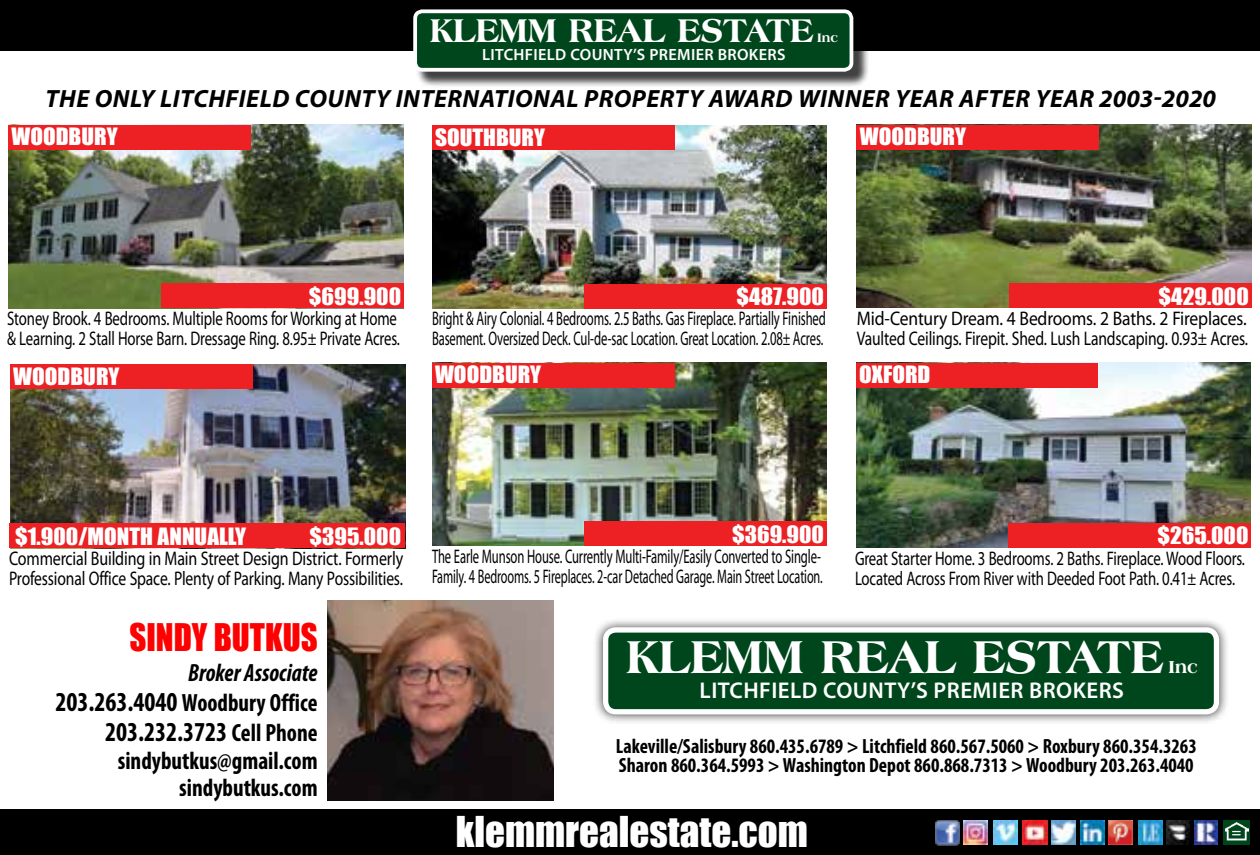
<style>
.page{position:relative;width:1260px;height:855px;background:#fff}
.page>*{position:absolute;margin:0;border:0;box-sizing:border-box;transform-origin:0 0}
.t1{font:800 48.75px "Americana BT";color:#fff;scale:.95 1}
.t2{font:39px "Impact";color:#fff}
.t3{font:800 35px "Americana BT";color:#fff;scale:.95 1}
.t4{font:35px "Impact";color:#f00;scale:.94 1}
.t5{font:700 condensed 27.5px "Myriad Pro";color:#000;scale:.94 1}
.t6{font:italic 700 25px "Myriad Pro";letter-spacing:.02em;color:#000}
.t7{font:italic 700 condensed 25px/30px "Myriad Pro";color:#000;text-align:right;scale:.94 1}
.t8{font:700 condensed 25px/27.5px "Myriad Pro";color:#000;text-align:right;scale:.94 1}
.t9{font:600 22.75px "Myriad Pro";letter-spacing:.02em;color:#fff}
.t10{font:22px "Impact";color:#fff;scale:1.06 1}
.t11{font:700 condensed 20.5px/18.5px "Myriad Pro";color:#000;scale:.96 1}
.t12{font:19.75px/19.8px "Myriad Pro";letter-spacing:-.01em;color:#000;scale:.64 1}
.t13{font:19.75px/19.8px "Myriad Pro";letter-spacing:-.01em;color:#000;scale:.75 1}
.t14{font:19.75px/19.8px "Myriad Pro";letter-spacing:-.01em;color:#000;scale:.81 1}
.t15{font:19.75px/19.8px "Myriad Pro";letter-spacing:-.01em;color:#000;scale:.89 1}
.t16{font:800 18.25px "Americana BT";color:#fff}
.t17{font:600 16.25px "Myriad Pro";letter-spacing:.02em;color:#fff}
.t18{font:800 13px "Americana BT";color:#fff}
.s1{font-style:normal;font-size:27.5px}
.s2{font-style:normal}
.s3{font-size:25px}
</style>
<div class="page">
<div style="left:0;top:0;width:1260px;height:51px;background:#000"></div>
<div style="left:416px;top:12px;width:453px;height:76px;background:#000;opacity:.75"></div>
<div style="left:415px;top:11px;width:436px;height:59px;background:#00461c;border-radius:7px"></div>
<div style="left:413px;top:9px;width:440px;height:63px;border:4px solid #fff;border-radius:7px"></div>
<div style="left:0;top:810px;width:1260px;height:45px;background:#000"></div>
<img style="left:8px;top:125px;width:396px;height:184px">
<div style="left:8px;top:125px;width:242px;height:25px;background:#ed2024"></div>
<div style="left:161px;top:284px;width:242px;height:24px;background:#ed2024"></div>
<img style="left:856px;top:363px;width:395px;height:185px">
<div style="left:856px;top:363px;width:242px;height:25px;background:#ed2024"></div>
<div style="left:1009px;top:523px;width:242px;height:25px;background:#ed2024"></div>
<img style="left:10px;top:364px;width:396px;height:185px">
<div style="left:10px;top:364px;width:242px;height:25px;background:#ed2024"></div>
<div style="left:10px;top:523px;width:395px;height:25px;background:#ed2024"></div>
<img style="left:327px;top:600px;width:227px;height:200px">
<div style="left:593px;top:618px;width:636px;height:107px;background:#000;opacity:.75"></div>
<div style="left:606px;top:630px;width:610px;height:82px;background:#00461c;border-radius:10px"></div>
<div style="left:603px;top:627px;width:616px;height:87px;border:5px solid #fff;border-radius:10px"></div>
<img style="left:936px;top:821px;width:23px;height:24px">
<img style="left:964px;top:821px;width:24px;height:24px">
<img style="left:994px;top:821px;width:24px;height:24px">
<img style="left:1138px;top:821px;width:24px;height:24px">
<img style="left:1166px;top:821px;width:24px;height:24px">
<div style="left:1223px;top:820px;width:27px;height:25px;background:#00461c"></div>
<img style="left:1225px;top:823px;width:24px;height:17px">
<img style="left:1195px;top:821px;width:23px;height:24px">
<img style="left:1052px;top:820px;width:24px;height:25px">
<img style="left:1080px;top:821px;width:24px;height:24px">
<img style="left:1108px;top:820px;width:24px;height:25px">
<img style="left:1022px;top:821px;width:26px;height:24px">
<img style="left:432px;top:125px;width:394px;height:183px">
<div style="left:432px;top:125px;width:242px;height:25px;background:#ed2024"></div>
<div style="left:584px;top:284px;width:242px;height:25px;background:#ed2024"></div>
<img style="left:432px;top:363px;width:394px;height:183px">
<div style="left:432px;top:363px;width:242px;height:25px;background:#ed2024"></div>
<div style="left:584px;top:521px;width:242px;height:25px;background:#ed2024"></div>
<img style="left:857px;top:125px;width:394px;height:183px">
<div style="left:857px;top:125px;width:242px;height:25px;background:#ed2024"></div>
<div style="left:1009px;top:283px;width:242px;height:25px;background:#ed2024"></div>
<h3 class="t3" style="left:430px;top:9px;width:405px">KLEMM REAL ESTATE</h3>
<p class="t18" style="left:817px;top:30px;width:22px">Inc</p>
<p class="t17" style="left:482px;top:44px;width:305px">LITCHFIELD COUNTY’S PREMIER BROKERS</p>
<p class="t6" style="left:46px;top:83px;width:1172px">THE ONLY LITCHFIELD COUNTY INTERNATIONAL PROPERTY AWARD WINNER YEAR AFTER YEAR 2003-2020</p>
<p class="t10" style="left:12px;top:120px;width:102px">WOODBURY</p>
<p class="t10" style="left:435px;top:120px;width:105px">SOUTHBURY</p>
<p class="t10" style="left:860px;top:120px;width:102px">WOODBURY</p>
<p class="t10" style="left:309px;top:279px;width:89px">$699.900</p>
<p class="t10" style="left:736px;top:279px;width:84px">$487.900</p>
<p class="t10" style="left:1159px;top:279px;width:87px">$429.000</p>
<p class="t13" style="left:7px;top:308px;width:525px">Stoney Brook. 4 Bedrooms. Multiple Rooms for Working at Home &amp; Learning. 2 Stall Horse Barn. Dressage Ring. 8.95± Private Acres.</p>
<p class="t12" style="left:432px;top:309px;width:617px">Bright &amp; Airy Colonial. 4 Bedrooms. 2.5 Baths. Gas Fireplace. Partially Finished<br>Basement. Oversized Deck. Cul-de-sac Location. Great Location. 2.08± Acres.</p>
<p class="t15" style="left:857px;top:308px;width:441px">Mid-Century Dream. 4 Bedrooms. 2 Baths. 2 Fireplaces.<br>Vaulted Ceilings. Firepit. Shed. Lush Landscaping. 0.93± Acres.</p>
<p class="t10" style="left:13px;top:360px;width:102px">WOODBURY</p>
<p class="t10" style="left:435px;top:358px;width:102px">WOODBURY</p>
<p class="t10" style="left:859px;top:358px;width:69px">OXFORD</p>
<p class="t10" style="left:15px;top:519px;width:220px">$1.900/MONTH ANNUALLY</p>
<p class="t10" style="left:309px;top:519px;width:88px">$395.000</p>
<p class="t14" style="left:9px;top:548px;width:488px">Commercial Building in Main Street Design District. Formerly<br>Professional Office Space. Plenty of Parking. Many Possibilities.</p>
<h3 class="t4" style="left:129px;top:610px;width:202px">SINDY BUTKUS</h3>
<p class="t7" style="left:55px;top:658px;width:281px">Broker Associate<br><span class="s1">203.263.4040</span> <span class="s2">Woodbury Office</span></p>
<h3 class="t5" style="left:105px;top:715px;width:227px">203.232.3723 <span class="s3">Cell Phone</span></h3>
<p class="t8" style="left:118px;top:746px;width:214px">sindybutkus@gmail.com sindybutkus.com</p>
<p class="t10" style="left:732px;top:517px;width:88px">$369.900</p>
<p class="t12" style="left:432px;top:546px;width:612px">The Earle Munson House. Currently Multi-Family/Easily Converted to Single-<br>Family. 4 Bedrooms. 5 Fireplaces. 2-car Detached Garage. Main Street Location.</p>
<p class="t10" style="left:1157px;top:518px;width:87px">$265.000</p>
<p class="t13" style="left:855px;top:548px;width:522px">Great Starter Home. 3 Bedrooms. 2 Baths. Fireplace. Wood Floors.<br>Located Across From River with Deeded Foot Path. 0.41± Acres.</p>
<h1 class="t1" style="left:626px;top:627px;width:567px">KLEMM REAL ESTATE</h1>
<p class="t16" style="left:1169px;top:656px;width:31px">Inc</p>
<p class="t9" style="left:700px;top:676px;width:426px">LITCHFIELD COUNTY’S PREMIER BROKERS</p>
<p class="t11" style="left:616px;top:737px;width:607px">Lakeville/Salisbury 860.435.6789 &gt; Litchfield 860.567.5060 &gt; Roxbury 860.354.3263<br>Sharon 860.364.5993 &gt; Washington Depot 860.868.7313 &gt; Woodbury 203.263.4040</p>
<h2 class="t2" style="left:456px;top:802px;width:354px">klemmrealestate.com</h2>
</div>
